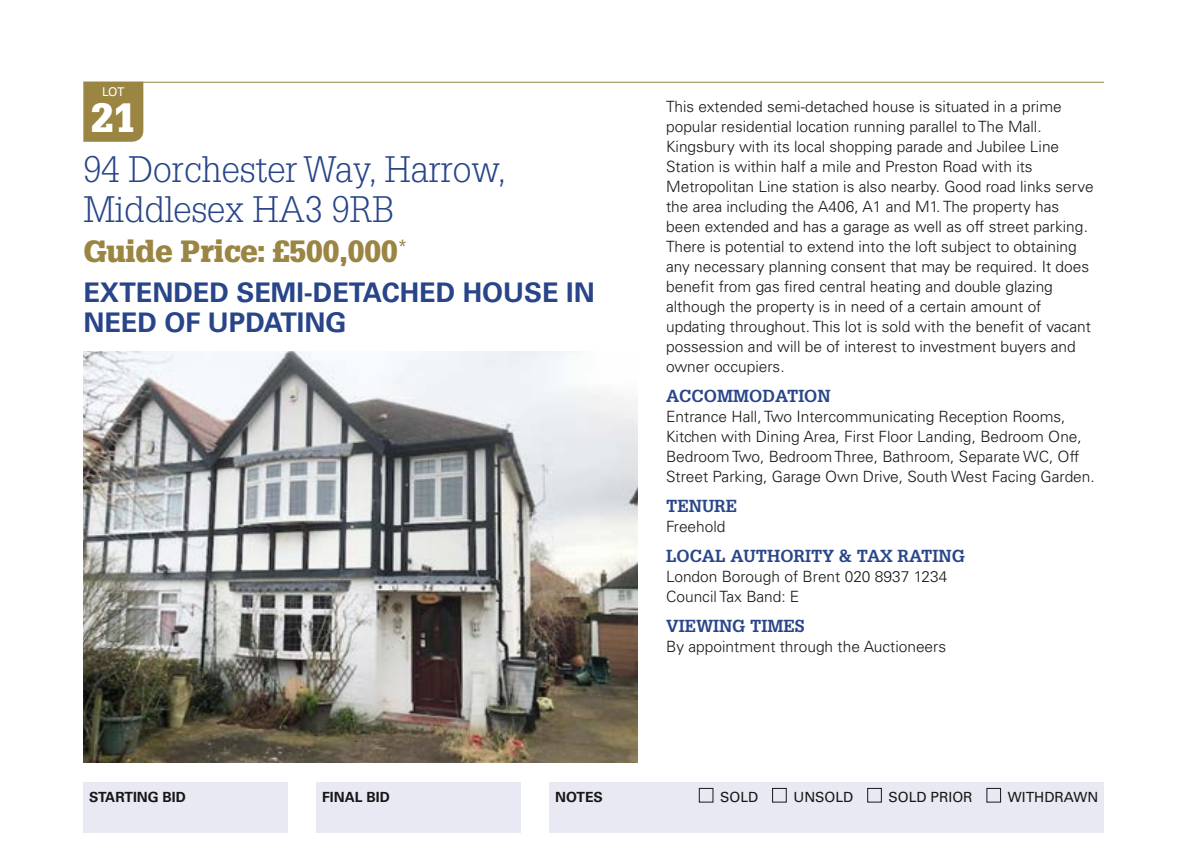
<style>
.page{position:relative;width:1189px;height:866px;background:#fff}
.page>*{position:absolute;margin:0;border:0;box-sizing:border-box;transform-origin:0 0}
.t1{font:900 40px "Glypha LT Std";color:#fff}
.t2{font:300 36px/40px "Glypha LT Std";color:#284589}
.t3{font:900 30px "Glypha LT Std";color:#9b8542}
.t4{font:700 27px/30px "Univers LT Std";color:#284589}
.t5{font:700 17px "Glypha LT Std";color:#284589}
.t6{font:300 15.6px/20px "Univers LT Std";color:#181716}
.t7{font:14px "Univers LT Std";color:#181716}
.t8{font:700 14px "Univers LT Std";color:#181716}
.t9{font:12px "Univers LT Std";color:#fff}
</style>
<div class="page">
<hr style="left:83px;top:82px;width:1021px;height:1px;background:#9b8542">
<div style="left:83px;top:782px;width:205px;height:50px;background:#e9e9f4"></div>
<div style="left:316px;top:782px;width:205px;height:50px;background:#e9e9f4"></div>
<div style="left:549px;top:782px;width:555px;height:50px;background:#e9e9f4"></div>
<div style="left:699px;top:787px;width:14px;height:15px;border:1px solid #181716"></div>
<div style="left:772px;top:787px;width:14px;height:15px;border:1px solid #181716"></div>
<div style="left:867px;top:787px;width:15px;height:15px;border:1px solid #181716"></div>
<div style="left:987px;top:787px;width:14px;height:15px;border:1px solid #181716"></div>
<div style="left:83px;top:82px;width:60px;height:60px;background:#9b8542"></div>
<img style="left:83px;top:352px;width:555px;height:410px">
<p class="t9" style="left:102px;top:85px;width:24px">LOT</p>
<h1 class="t1" style="left:91px;top:93px;width:46px">21</h1>
<h2 class="t2" style="left:83px;top:150px;width:425px">94 Dorchester Way, Harrow,<br>Middlesex HA3 9RB</h2>
<h3 class="t3" style="left:83px;top:233px;width:325px">Guide Price: £500,000<sup>*</sup></h3>
<h3 class="t4" style="left:83px;top:277px;width:513px">EXTENDED SEMI-DETACHED HOUSE IN<br>NEED OF UPDATING</h3>
<p class="t6" style="left:666px;top:96px;width:429px">This extended semi-detached house is situated in a prime popular residential location running parallel to The Mall.<br>Kingsbury with its local shopping parade and Jubilee Line Station is within half a mile and Preston Road with its Metropolitan Line station is also nearby. Good road links serve the area including the A406, A1 and M1. The property has been extended and has a garage as well as off street parking.<br>There is potential to extend into the loft subject to obtaining any necessary planning consent that may be required. It does benefit from gas fired central heating and double glazing although the property is in need of a certain amount of updating throughout. This lot is sold with the benefit of vacant possession and will be of interest to investment buyers and owner occupiers.</p>
<p class="t5" style="left:666px;top:385px;width:166px">ACCOMMODATION</p>
<p class="t6" style="left:666px;top:406px;width:430px">Entrance Hall, Two Intercommunicating Reception Rooms, Kitchen with Dining Area, First Floor Landing, Bedroom One, Bedroom Two, Bedroom Three, Bathroom, Separate WC, Off Street Parking, Garage Own Drive, South West Facing Garden.</p>
<p class="t5" style="left:666px;top:495px;width:73px">TENURE</p>
<p class="t6" style="left:666px;top:516px;width:61px">Freehold</p>
<p class="t5" style="left:666px;top:545px;width:300px">LOCAL AUTHORITY &amp; TAX RATING</p>
<p class="t6" style="left:666px;top:566px;width:283px">London Borough of Brent 020 8937 1234<br>Council Tax Band: E</p>
<p class="t5" style="left:666px;top:615px;width:140px">VIEWING TIMES</p>
<p class="t6" style="left:666px;top:636px;width:282px">By appointment through the Auctioneers</p>
<p class="t8" style="left:89px;top:789px;width:98px">STARTING BID</p>
<p class="t8" style="left:322px;top:789px;width:69px">FINAL BID</p>
<p class="t8" style="left:555px;top:789px;width:49px">NOTES</p>
<p class="t7" style="left:720px;top:788px;width:40px">SOLD</p>
<p class="t7" style="left:793px;top:788px;width:61px">UNSOLD</p>
<p class="t7" style="left:889px;top:788px;width:86px">SOLD PRIOR</p>
<p class="t7" style="left:1008px;top:788px;width:92px">WITHDRAWN</p>
</div>
